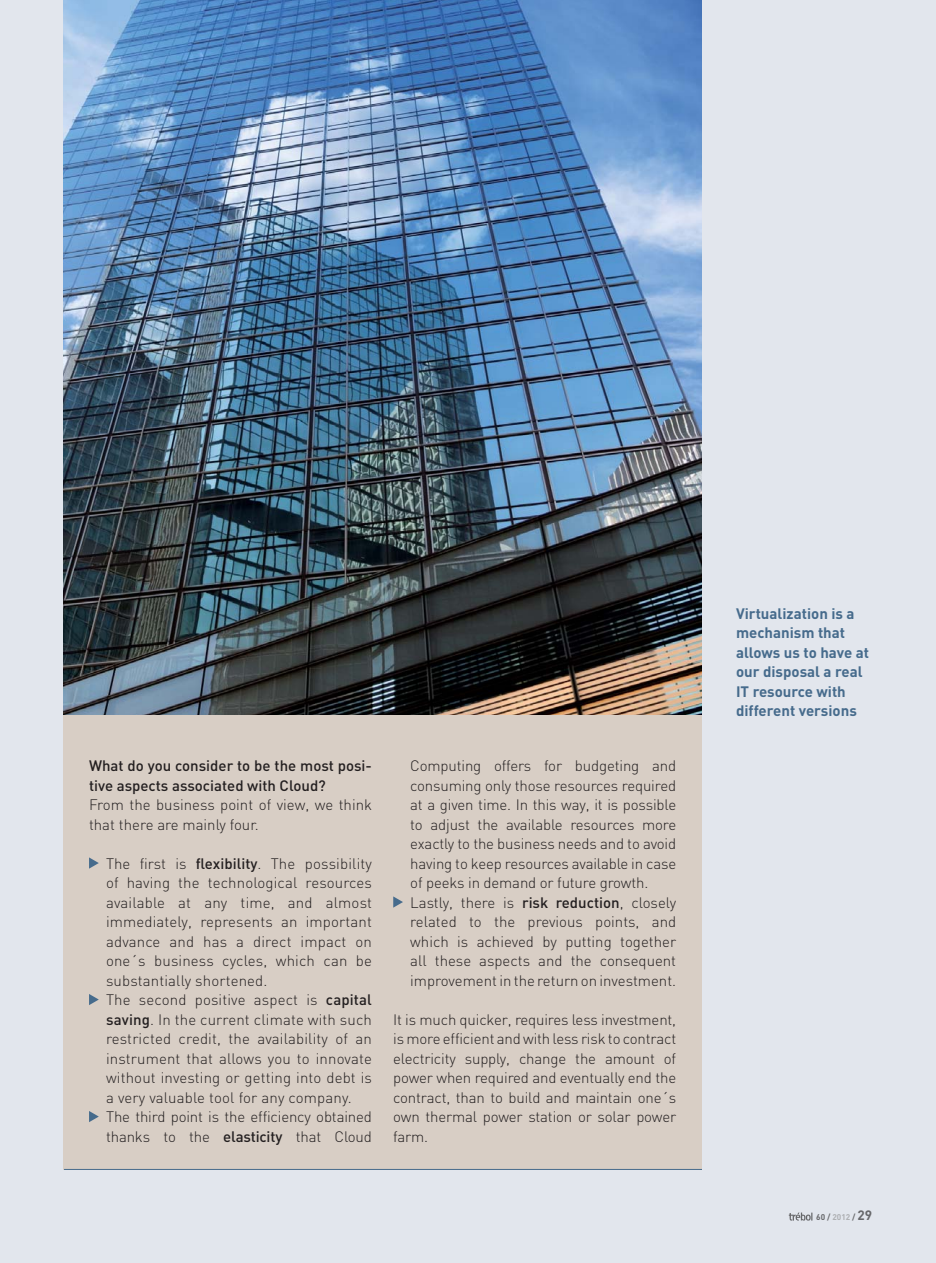
<style>
.page{position:relative;width:936px;height:1263px;background:#fff}
.page>*{position:absolute;margin:0;border:0;box-sizing:border-box;transform-origin:0 0}
.t1{font:300 15px/19.5px "DIN";color:#231f20}
.t2{font:700 15px/19.5px "DIN";color:#466b8c}
.t3{font:500 15px/19.5px "DIN";color:#231f20}
.t4{font:700 8.25px "DIN";color:#67686b}
.s1{font-weight:500}
.s2{color:#aeb0b3}
.s3{font-size:13.5px}
</style>
<div class="page">
<div style="left:0;top:0;width:935px;height:1263px;background:#e2e6ed"></div>
<svg style="left:788px;top:1212px;width:24px;height:9px"></svg>
<img style="left:64px;top:0;width:638px;height:715px">
<div style="left:63px;top:715px;width:638px;height:454px;background:#d8cec5"></div>
<svg style="left:89px;top:857px;width:10px;height:12px"></svg>
<svg style="left:89px;top:994px;width:10px;height:11px"></svg>
<svg style="left:89px;top:1111px;width:10px;height:11px"></svg>
<svg style="left:393px;top:896px;width:10px;height:12px"></svg>
<hr style="left:64px;top:1169px;width:638px;height:1px;background:#466b8c">
<p class="t3" style="left:89px;top:758px;width:284px">What do you consider to be the most posi&shy;tive aspects associated with Cloud?</p>
<p class="t1" style="left:89px;top:797px;width:284px">From the business point of view, we think that there are mainly four.</p>
<p class="t1" style="left:106px;top:855px;width:267px">The first is <span class="s1">flexibility</span>. The possibility of having the technological resources available at any time, and almost immediately, represents an important advance and has a direct impact on one´s business cycles, which can be substantially shortened.<br>The second positive aspect is <span class="s1">capital saving</span>. In the current climate with such restricted credit, the availability of an instrument that allows you to innovate without investing or getting into debt is a very valuable tool for any company.<br>The third point is the efficiency obtained thanks to the <span class="s1">elasticity</span> that Cloud</p>
<p class="t1" style="left:410px;top:758px;width:267px">Computing offers for budgeting and consuming only those resources required at a given time. In this way, it is possible to adjust the available resources more exactly to the business needs and to avoid having to keep resources available in case of peeks in demand or future growth.<br>Lastly, there is <span class="s1">risk reduction</span>, closely related to the previous points, and which is achieved by putting together all these aspects and the consequent improvement in the return on investment.</p>
<p class="t1" style="left:393px;top:1011px;width:284px;text-align:justify">It is much quicker, requires less investment, is more efficient and with less risk to contract electricity supply, change the amount of power when required and eventually end the contract, than to build and maintain one´s own thermal power station or solar power farm.</p>
<p class="t2" style="left:736px;top:605px;width:135px">Virtualization is a mechanism that allows us to have at our disposal a real<br>IT resource with different versions</p>
<p class="t4" style="left:816px;top:1214px;width:57px">60 / <span class="s2">2012</span> / <span class="s3">29</span></p>
</div>
